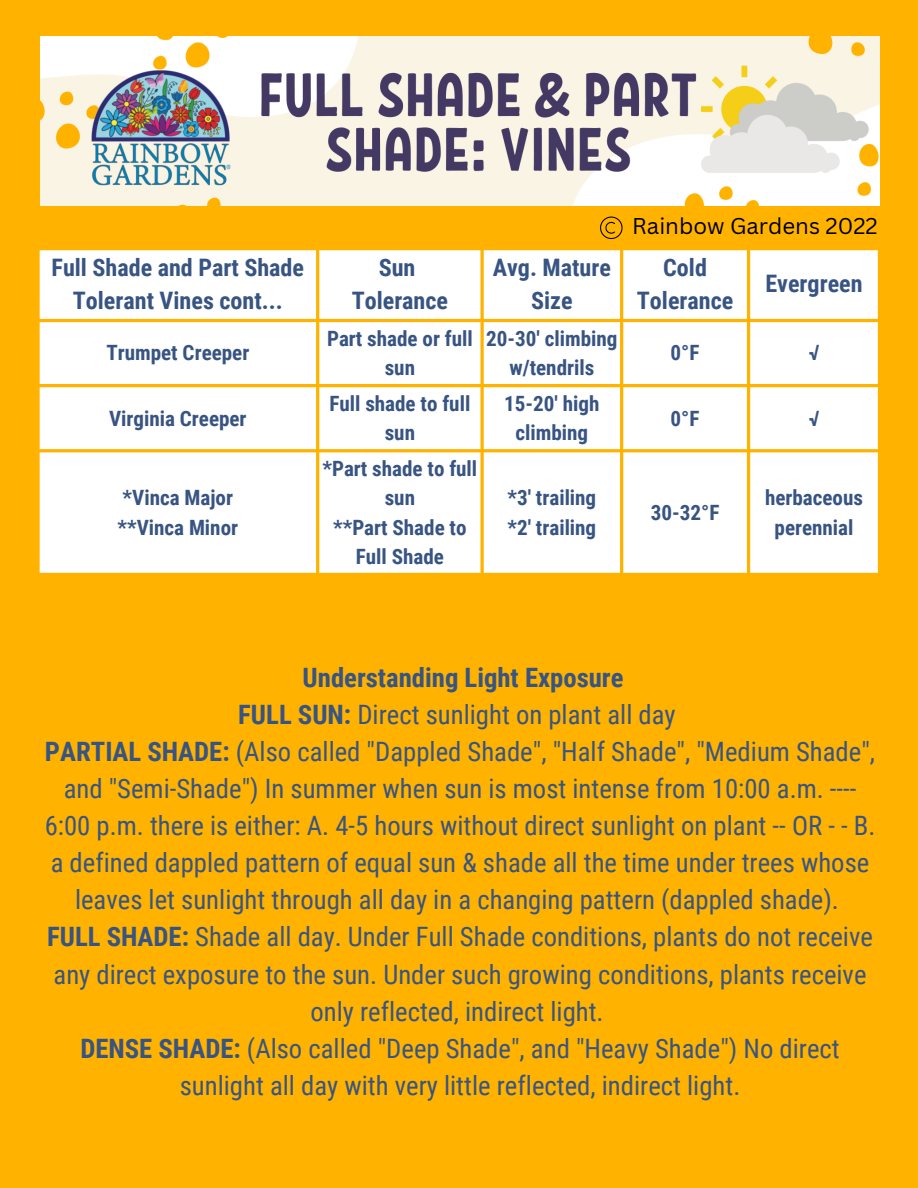
<style>
.page{position:relative;width:918px;height:1188px;background:#ffb300}
.page>*{position:absolute;margin:0;border:0;box-sizing:border-box;transform-origin:0 0}
.t1{font:26.7px/37.2px "Roboto Condensed";color:#385482;text-align:center}
.t2{font:700 24.15px/32.7px "Roboto Condensed";color:#385482;text-align:center}
.t3{font:22.2px "Canva Sans";color:#000}
.t4{font:700 21.15px/29.2px "Roboto Condensed";color:#385482;text-align:center}
.s1{font-weight:700}
</style>
<div class="page">
<div style="left:40px;top:250px;width:838px;height:323px;background:#fff"></div>
<img style="left:41px;top:36px;width:838px;height:169px">
<svg style="left:600px;top:217px;width:23px;height:22px"></svg>
<p class="t3" style="left:632px;top:210px;width:247px">Rainbow Gardens 2022</p>
<p class="t2" style="left:52px;top:252px;width:254px">Full Shade and Part Shade<br>Tolerant Vines cont...</p>
<p class="t2" style="left:352px;top:252px;width:98px">Sun<br>Tolerance</p>
<p class="t2" style="left:493px;top:252px;width:120px">Avg. Mature<br>Size</p>
<p class="t2" style="left:637px;top:252px;width:98px">Cold<br>Tolerance</p>
<p class="t2" style="left:765px;top:267px;width:99px">Evergreen</p>
<p class="t4" style="left:106px;top:339px;width:144px">Trumpet Creeper</p>
<p class="t4" style="left:327px;top:324px;width:147px">Part shade or full sun</p>
<p class="t4" style="left:486px;top:324px;width:133px">20-30' climbing w/tendrils</p>
<p class="t4" style="left:671px;top:339px;width:30px">0°F</p>
<p class="t4" style="left:809px;top:339px;width:12px">√</p>
<p class="t4" style="left:109px;top:404px;width:139px">Virginia Creeper</p>
<p class="t4" style="left:329px;top:389px;width:142px">Full shade to full sun</p>
<p class="t4" style="left:504px;top:389px;width:97px">15-20' high climbing</p>
<p class="t4" style="left:671px;top:404px;width:30px">0°F</p>
<p class="t4" style="left:809px;top:404px;width:12px">√</p>
<p class="t4" style="left:118px;top:483px;width:122px;text-align:left">*Vinca Major **Vinca Minor</p>
<p class="t4" style="left:323px;top:454px;width:156px">*Part shade to full sun<br>**Part Shade to<br>Full Shade</p>
<p class="t4" style="left:507px;top:483px;width:90px;text-align:left">*3' trailing *2' trailing</p>
<p class="t4" style="left:651px;top:498px;width:70px">30-32°F</p>
<p class="t4" style="left:765px;top:483px;width:100px">herbaceous perennial</p>
<p class="t1" style="left:45px;top:659px;width:832px"><span class="s1">Understanding Light Exposure<br>FULL SUN:</span> Direct sunlight on plant all day<br><span class="s1">PARTIAL SHADE:</span> (Also called "Dappled Shade", "Half Shade", "Medium Shade", and "Semi-Shade") In summer when sun is most intense from 10:00 a.m. ---- 6:00 p.m. there is either: A. 4-5 hours without direct sunlight on plant -- OR - - B. a defined dappled pattern of equal sun &amp; shade all the time under trees whose leaves let sunlight through all day in a changing pattern (dappled shade).<br><span class="s1">FULL SHADE:</span> Shade all day. Under Full Shade conditions, plants do not receive any direct exposure to the sun. Under such growing conditions, plants receive only reflected, indirect light.<br><span class="s1">DENSE SHADE:</span> (Also called "Deep Shade", and "Heavy Shade") No direct sunlight all day with very little reflected, indirect light.</p>
</div>
